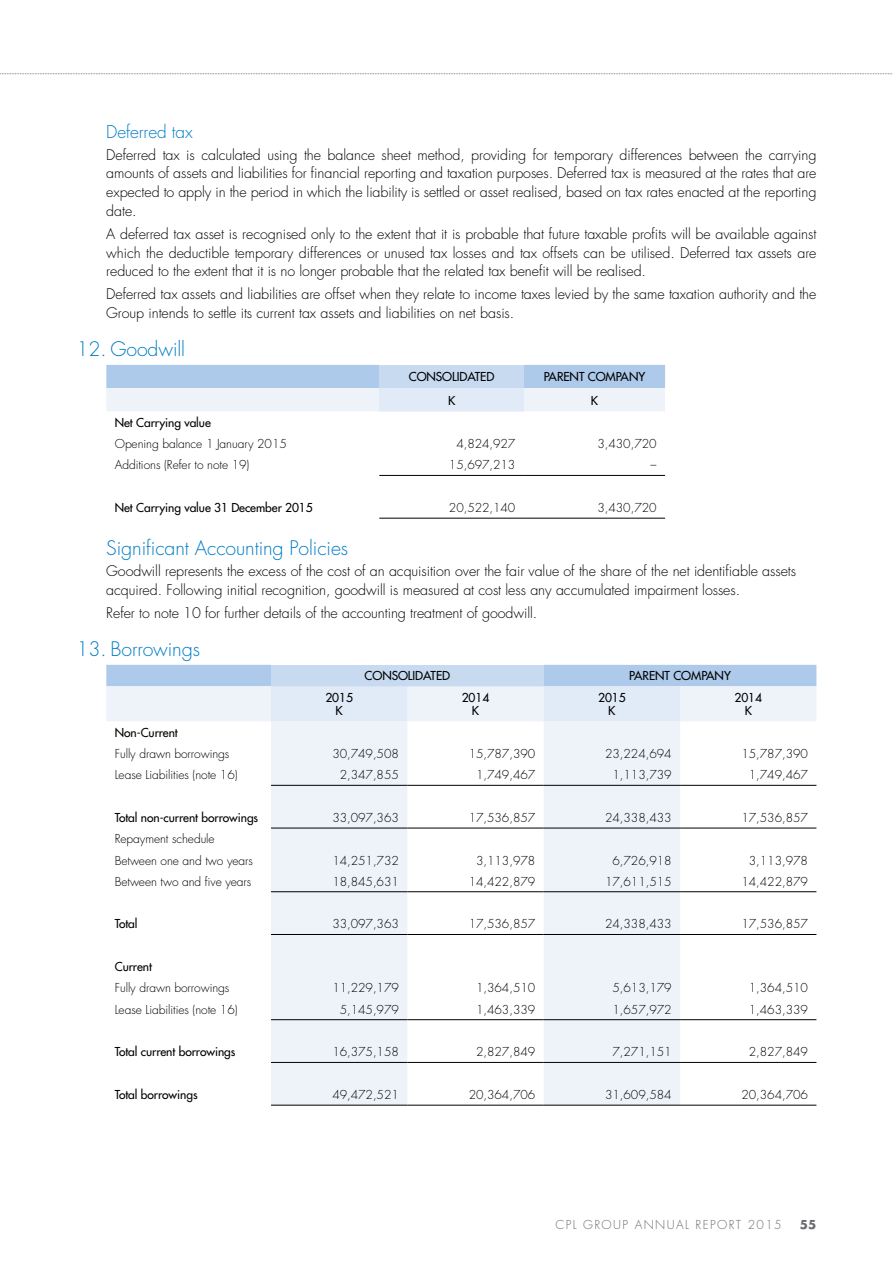
<style>
.page{position:relative;width:893px;height:1263px;background:#fff}
.page>*{position:absolute;margin:0;border:0;box-sizing:border-box;transform-origin:0 0}
.t1{font:300 19.5px "Futura";letter-spacing:-.005em;color:#007dc5}
.t2{font:300 17.25px "Futura";letter-spacing:-.005em;color:#007dc5}
.t3{font:300 14.25px/18.8px "Futura";letter-spacing:-.005em;color:#000;text-align:justify}
.t4{font:300 12px/21.3px "Futura";letter-spacing:-.005em;color:#000}
.t5{font:12px/13.5px "Futura";letter-spacing:-.005em;color:#000;text-align:center}
.t6{font:300 12px "Futura";letter-spacing:.115em;color:#6d6e71}
.t7{font:700 12px "Futura";color:#6d6e71}
</style>
<div class="page">
<svg style="left:106px;top:365px;width:559px;height:153px"></svg>
<hr style="left:379px;top:475px;width:145px;height:1px;background:#000">
<hr style="left:524px;top:475px;width:141px;height:1px;background:#000">
<hr style="left:379px;top:518px;width:145px;height:1px;background:#000">
<hr style="left:524px;top:518px;width:141px;height:1px;background:#000">
<svg style="left:271px;top:721px;width:545px;height:384px;fill:#eef3fa"></svg>
<svg style="left:106px;top:665px;width:710px;height:56px;background:#d6e3f4"></svg>
<hr style="left:271px;top:785px;width:136px;height:1px;background:#000">
<hr style="left:407px;top:785px;width:137px;height:1px;background:#000">
<hr style="left:544px;top:785px;width:136px;height:1px;background:#000">
<hr style="left:680px;top:785px;width:136px;height:1px;background:#000">
<hr style="left:271px;top:891px;width:136px;height:1px;background:#000">
<hr style="left:407px;top:891px;width:137px;height:1px;background:#000">
<hr style="left:544px;top:891px;width:136px;height:1px;background:#000">
<hr style="left:680px;top:891px;width:136px;height:1px;background:#000">
<hr style="left:271px;top:934px;width:136px;height:1px;background:#000">
<hr style="left:407px;top:934px;width:137px;height:1px;background:#000">
<hr style="left:544px;top:934px;width:136px;height:1px;background:#000">
<hr style="left:680px;top:934px;width:136px;height:1px;background:#000">
<hr style="left:271px;top:1019px;width:136px;height:1px;background:#000">
<hr style="left:407px;top:1019px;width:137px;height:1px;background:#000">
<hr style="left:544px;top:1019px;width:136px;height:1px;background:#000">
<hr style="left:680px;top:1019px;width:136px;height:1px;background:#000">
<hr style="left:271px;top:1062px;width:136px;height:1px;background:#000">
<hr style="left:407px;top:1062px;width:137px;height:1px;background:#000">
<hr style="left:544px;top:1062px;width:136px;height:1px;background:#000">
<hr style="left:680px;top:1062px;width:136px;height:1px;background:#000">
<hr style="left:271px;top:1105px;width:136px;height:1px;background:#000">
<hr style="left:407px;top:1105px;width:137px;height:1px;background:#000">
<hr style="left:544px;top:1105px;width:136px;height:1px;background:#000">
<hr style="left:680px;top:1105px;width:136px;height:1px;background:#000">
<hr style="left:271px;top:828px;width:136px;height:1px;background:#000">
<hr style="left:407px;top:828px;width:137px;height:1px;background:#000">
<hr style="left:544px;top:828px;width:136px;height:1px;background:#000">
<hr style="left:680px;top:828px;width:136px;height:1px;background:#000">
<svg style="left:0;top:73px;width:893px;height:1px"></svg>
<p class="t2" style="left:106px;top:120px;width:88px">Deferred tax</p>
<p class="t3" style="left:106px;top:145px;width:712px">Deferred tax is calculated using the balance sheet method, providing for temporary differences between the carrying amounts of assets and liabilities for financial reporting and taxation purposes. Deferred tax is measured at the rates that are expected to apply in the period in which the liability is settled or asset realised, based on tax rates enacted at the reporting date.</p>
<p class="t3" style="left:106px;top:224px;width:712px">A deferred tax asset is recognised only to the extent that it is probable that future taxable profits will be available against which the deductible temporary differences or unused tax losses and tax offsets can be utilised. Deferred tax assets are reduced to the extent that it is no longer probable that the related tax benefit will be realised.</p>
<p class="t3" style="left:106px;top:285px;width:712px">Deferred tax assets and liabilities are offset when they relate to income taxes levied by the same taxation authority and the<br>Group intends to settle its current tax assets and liabilities on net basis.</p>
<h1 class="t1" style="left:77px;top:336px;width:110px">12. Goodwill</h1>
<p class="t5" style="left:409px;top:370px;width:87px">CONSOLIDATED</p>
<p class="t5" style="left:544px;top:370px;width:103px">PARENT COMPANY</p>
<p class="t5" style="left:448px;top:393px;width:9px">K</p>
<p class="t5" style="left:591px;top:393px;width:9px">K</p>
<p class="t5" style="left:115px;top:416px;width:98px">Net Carrying value</p>
<p class="t4" style="left:115px;top:433px;width:174px">Opening balance 1 January 2015</p>
<p class="t4" style="left:456px;top:433px;width:61px">4,824,927</p>
<p class="t4" style="left:597px;top:433px;width:61px">3,430,720</p>
<p class="t4" style="left:115px;top:454px;width:136px">Additions (Refer to note 19)</p>
<p class="t4" style="left:449px;top:454px;width:68px">15,697,213</p>
<p class="t4" style="left:651px;top:454px;width:7px">–</p>
<p class="t5" style="left:115px;top:501px;width:199px">Net Carrying value 31 December 2015</p>
<p class="t4" style="left:449px;top:497px;width:68px">20,522,140</p>
<p class="t4" style="left:597px;top:497px;width:61px">3,430,720</p>
<h1 class="t1" style="left:106px;top:535px;width:243px">Significant Accounting Policies</h1>
<p class="t3" style="left:106px;top:562px;width:691px">Goodwill represents the excess of the cost of an acquisition over the fair value of the share of the net identifiable assets acquired. Following initial recognition, goodwill is measured at cost less any accumulated impairment losses.</p>
<p class="t3" style="left:106px;top:604px;width:433px">Refer to note 10 for further details of the accounting treatment of goodwill.</p>
<h1 class="t1" style="left:77px;top:636px;width:125px">13. Borrowings</h1>
<p class="t5" style="left:365px;top:669px;width:87px">CONSOLIDATED</p>
<p class="t5" style="left:629px;top:669px;width:103px">PARENT COMPANY</p>
<p class="t5" style="left:325px;top:690px;width:29px">2015<br>K</p>
<p class="t5" style="left:462px;top:690px;width:29px">2014<br>K</p>
<p class="t5" style="left:598px;top:690px;width:29px">2015<br>K</p>
<p class="t5" style="left:734px;top:690px;width:29px">2014<br>K</p>
<p class="t5" style="left:115px;top:726px;width:65px">Non-Current</p>
<p class="t4" style="left:115px;top:743px;width:116px">Fully drawn borrowings</p>
<p class="t4" style="left:332px;top:743px;width:68px">30,749,508</p>
<p class="t4" style="left:469px;top:743px;width:68px">15,787,390</p>
<p class="t4" style="left:605px;top:743px;width:68px">23,224,694</p>
<p class="t4" style="left:741px;top:743px;width:68px">15,787,390</p>
<p class="t4" style="left:115px;top:764px;width:124px">Lease Liabilities (note 16)</p>
<p class="t4" style="left:340px;top:764px;width:61px">2,347,855</p>
<p class="t4" style="left:476px;top:764px;width:61px">1,749,467</p>
<p class="t4" style="left:612px;top:764px;width:61px">1,113,739</p>
<p class="t4" style="left:749px;top:764px;width:61px">1,749,467</p>
<p class="t5" style="left:115px;top:811px;width:145px">Total non-current borrowings</p>
<p class="t4" style="left:332px;top:807px;width:68px">33,097,363</p>
<p class="t4" style="left:469px;top:807px;width:68px">17,536,857</p>
<p class="t4" style="left:605px;top:807px;width:68px">24,338,433</p>
<p class="t4" style="left:741px;top:807px;width:68px">17,536,857</p>
<p class="t4" style="left:115px;top:828px;width:140px">Repayment schedule<br>Between one and two years</p>
<p class="t4" style="left:332px;top:850px;width:68px">14,251,732</p>
<p class="t4" style="left:476px;top:850px;width:61px">3,113,978</p>
<p class="t4" style="left:612px;top:850px;width:61px">6,726,918</p>
<p class="t4" style="left:749px;top:850px;width:61px">3,113,978</p>
<p class="t4" style="left:115px;top:871px;width:138px">Between two and five years</p>
<p class="t4" style="left:332px;top:871px;width:68px">18,845,631</p>
<p class="t4" style="left:469px;top:871px;width:68px">14,422,879</p>
<p class="t4" style="left:605px;top:871px;width:68px">17,611,515</p>
<p class="t4" style="left:741px;top:871px;width:68px">14,422,879</p>
<p class="t5" style="left:115px;top:917px;width:24px">Total</p>
<p class="t4" style="left:332px;top:913px;width:68px">33,097,363</p>
<p class="t4" style="left:469px;top:913px;width:68px">17,536,857</p>
<p class="t4" style="left:605px;top:913px;width:68px">24,338,433</p>
<p class="t4" style="left:741px;top:913px;width:68px">17,536,857</p>
<p class="t5" style="left:115px;top:960px;width:39px">Current</p>
<p class="t4" style="left:115px;top:977px;width:116px">Fully drawn borrowings</p>
<p class="t4" style="left:332px;top:977px;width:68px">11,229,179</p>
<p class="t4" style="left:476px;top:977px;width:61px">1,364,510</p>
<p class="t4" style="left:612px;top:977px;width:61px">5,613,179</p>
<p class="t4" style="left:749px;top:977px;width:61px">1,364,510</p>
<p class="t4" style="left:115px;top:999px;width:124px">Lease Liabilities (note 16)</p>
<p class="t4" style="left:340px;top:999px;width:61px">5,145,979</p>
<p class="t4" style="left:476px;top:999px;width:61px">1,463,339</p>
<p class="t4" style="left:612px;top:999px;width:61px">1,657,972</p>
<p class="t4" style="left:749px;top:999px;width:61px">1,463,339</p>
<p class="t5" style="left:115px;top:1045px;width:122px">Total current borrowings</p>
<p class="t4" style="left:332px;top:1041px;width:68px">16,375,158</p>
<p class="t4" style="left:476px;top:1041px;width:61px">2,827,849</p>
<p class="t4" style="left:612px;top:1041px;width:61px">7,271,151</p>
<p class="t4" style="left:749px;top:1041px;width:61px">2,827,849</p>
<p class="t5" style="left:115px;top:1088px;width:84px">Total borrowings</p>
<p class="t4" style="left:332px;top:1084px;width:68px">49,472,521</p>
<p class="t4" style="left:469px;top:1084px;width:68px">20,364,706</p>
<p class="t4" style="left:605px;top:1084px;width:68px">31,609,584</p>
<p class="t4" style="left:741px;top:1084px;width:68px">20,364,706</p>
<p class="t6" style="left:555px;top:1217px;width:228px">CPL GROUP ANNUAL REPORT 2015</p>
<p class="t7" style="left:800px;top:1216px;width:18px">55</p>
</div>
